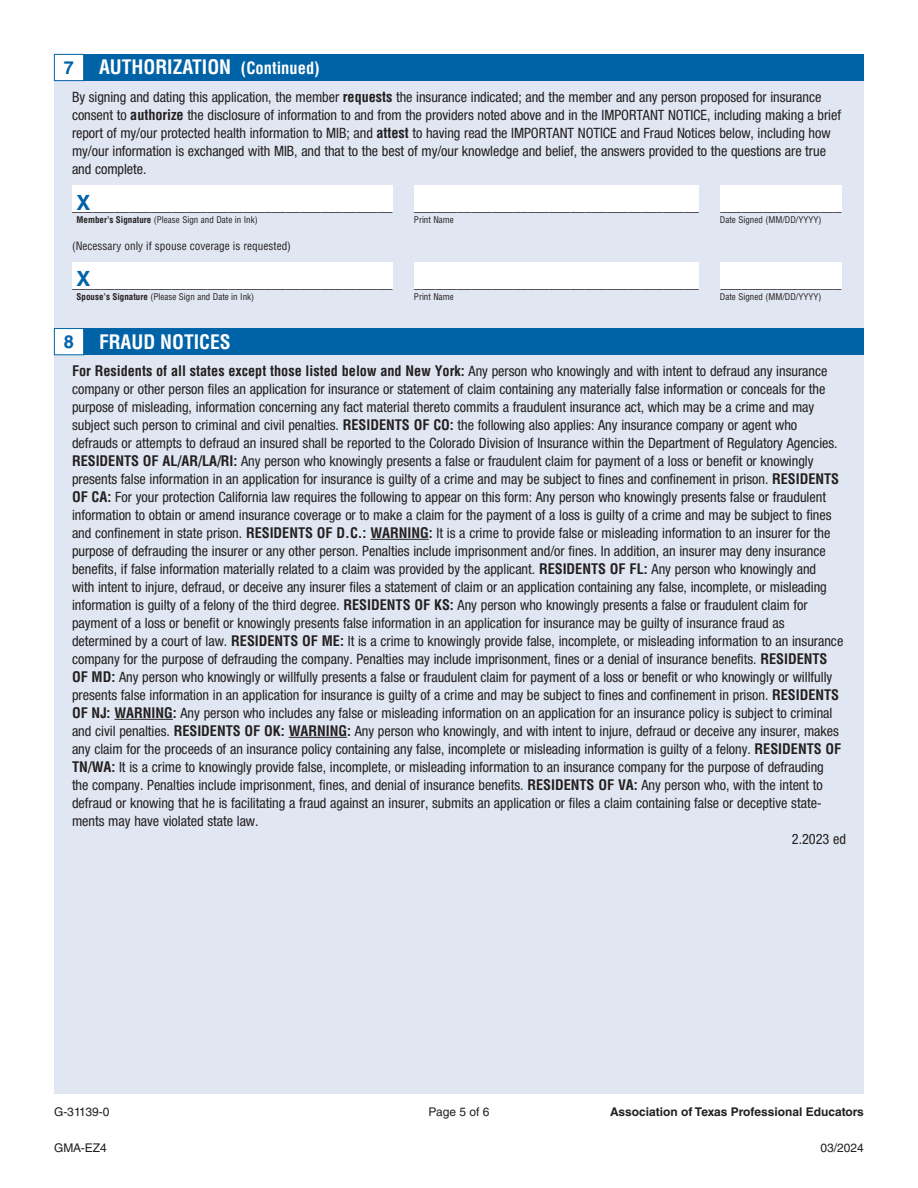
<style>
.page{position:relative;width:918px;height:1188px;background:#fff}
.page>*{position:absolute;margin:0;border:0;box-sizing:border-box;transform-origin:0 0}
.t1{font:700 21px "Helvetica LT Std";color:#0163a7}
.t2{font:700 condensed 19.5px "Helvetica LT Std";color:#fff}
.t3{font:700 18px "Helvetica LT Std";color:#0163a7}
.t4{font:condensed 14.25px/18px "Helvetica Neue LT Std";color:#231f20}
.t5{font:700 condensed 14.25px "Helvetica LT Std";color:#231f20}
.t6{font:700 12px "Helvetica LT Std";color:#231f20}
.t7{font:12px "Helvetica LT Std";color:#231f20}
.t8{font:condensed 11.25px "Helvetica LT Std";color:#231f20}
.t9{font:condensed 9px "Helvetica LT Std";color:#231f20}
.s1{font-size:16.5px}
.s2{font-family:"Helvetica LT Std";font-weight:700}
.s3{font-weight:700}
</style>
<div class="page">
<div style="left:54px;top:54px;width:810px;height:1040px;background:#e1e7f2"></div>
<div style="left:72px;top:185px;width:321px;height:27px;background:#fff"></div>
<div style="left:414px;top:185px;width:285px;height:27px;background:#fff"></div>
<div style="left:720px;top:185px;width:122px;height:27px;background:#fff"></div>
<div style="left:72px;top:262px;width:321px;height:27px;background:#fff"></div>
<div style="left:414px;top:262px;width:285px;height:27px;background:#fff"></div>
<div style="left:720px;top:262px;width:122px;height:27px;background:#fff"></div>
<div style="left:81px;top:54px;width:783px;height:27px;background:#0163a7"></div>
<div style="left:54px;top:54px;width:30px;height:27px;background:#fff"></div>
<div style="left:54px;top:54px;width:30px;height:27px;border:1px solid #0163a7"></div>
<div style="left:81px;top:328px;width:783px;height:27px;background:#0163a7"></div>
<div style="left:54px;top:329px;width:30px;height:26px;background:#fff"></div>
<div style="left:54px;top:328px;width:30px;height:27px;border:1px solid #0163a7"></div>
<hr style="left:370px;top:539px;width:59px;height:1px;background:#231f20">
<hr style="left:114px;top:719px;width:59px;height:1px;background:#231f20">
<hr style="left:289px;top:737px;width:58px;height:1px;background:#231f20">
<p class="t3" style="left:64px;top:57px;width:12px">7</p>
<p class="t2" style="left:99px;top:55px;width:222px">AUTHORIZATION <span class="s1">(Continued)</span></p>
<p class="t4" style="left:72px;top:88px;width:771px">By signing and dating this application, the member <span class="s2">requests</span> the insurance indicated; and the member and any person proposed for insurance consent to <span class="s2">authorize</span> the disclosure of information to and from the providers noted above and in the IMPORTANT NOTICE, including making a brief report of my/our protected health information to MIB; and <span class="s2">attest</span> to having read the IMPORTANT NOTICE and Fraud Notices below, including how my/our information is exchanged with MIB, and that to the best of my/our knowledge and belief, the answers provided to the questions are true and complete.</p>
<p class="t5" style="left:72px;top:197px;width:322px">_____________________________________________</p>
<p class="t1" style="left:76px;top:190px;width:16px">X</p>
<p class="t5" style="left:414px;top:197px;width:286px">________________________________________</p>
<p class="t5" style="left:720px;top:197px;width:123px">_________________</p>
<p class="t9" style="left:76px;top:214px;width:183px"><span class="s3">Member’s Signature</span> (Please Sign and Date in Ink)</p>
<p class="t9" style="left:414px;top:214px;width:41px">Print Name</p>
<p class="t9" style="left:720px;top:214px;width:103px">Date Signed (MM/DD/YYYY)</p>
<p class="t8" style="left:72px;top:239px;width:221px">(Necessary only if spouse coverage is requested)</p>
<p class="t5" style="left:72px;top:274px;width:322px">_____________________________________________</p>
<p class="t1" style="left:76px;top:266px;width:16px">X</p>
<p class="t5" style="left:414px;top:274px;width:286px">________________________________________</p>
<p class="t5" style="left:720px;top:274px;width:123px">_________________</p>
<p class="t9" style="left:76px;top:291px;width:179px"><span class="s3">Spouse’s Signature</span> (Please Sign and Date in Ink)</p>
<p class="t9" style="left:414px;top:291px;width:41px">Print Name</p>
<p class="t9" style="left:720px;top:291px;width:103px">Date Signed (MM/DD/YYYY)</p>
<p class="t3" style="left:64px;top:331px;width:12px">8</p>
<p class="t2" style="left:99px;top:329px;width:133px">FRAUD NOTICES</p>
<p class="t4" style="left:72px;top:362px;width:773px"><span class="s2">For Residents of all states except those listed below and New York:</span> Any person who knowingly and with intent to defraud any insurance company or other person files an application for insurance or statement of claim containing any materially false information or conceals for the purpose of misleading, information concerning any fact material thereto commits a fraudulent insurance act, which may be a crime and may subject such person to criminal and civil penalties. <span class="s2">RESIDENTS OF CO:</span> the following also applies: Any insurance company or agent who defrauds or attempts to defraud an insured shall be reported to the Colorado Division of Insurance within the Department of Regulatory Agencies.<br><span class="s2">RESIDENTS OF AL/AR/LA/RI:</span> Any person who knowingly presents a false or fraudulent claim for payment of a loss or benefit or knowingly presents false information in an application for insurance is guilty of a crime and may be subject to fines and confinement in prison. <span class="s2">RESIDENTS OF CA:</span> For your protection California law requires the following to appear on this form: Any person who knowingly presents false or fraudulent information to obtain or amend insurance coverage or to make a claim for the payment of a loss is guilty of a crime and may be subject to fines and confinement in state prison. <span class="s2">RESIDENTS OF D.C.: WARNING:</span> It is a crime to provide false or misleading information to an insurer for the purpose of defrauding the insurer or any other person. Penalties include imprisonment and/or fines. In addition, an insurer may deny insurance benefits, if false information materially related to a claim was provided by the applicant. <span class="s2">RESIDENTS OF FL:</span> Any person who knowingly and<br>with intent to injure, defraud, or deceive any insurer files a statement of claim or an application containing any false, incomplete, or misleading information is guilty of a felony of the third degree. <span class="s2">RESIDENTS OF KS:</span> Any person who knowingly presents a false or fraudulent claim for payment of a loss or benefit or knowingly presents false information in an application for insurance may be guilty of insurance fraud as determined by a court of law. <span class="s2">RESIDENTS OF ME:</span> It is a crime to knowingly provide false, incomplete, or misleading information to an insurance company for the purpose of defrauding the company. Penalties may include imprisonment, fines or a denial of insurance benefits. <span class="s2">RESIDENTS OF MD:</span> Any person who knowingly or willfully presents a false or fraudulent claim for payment of a loss or benefit or who knowingly or willfully presents false information in an application for insurance is guilty of a crime and may be subject to fines and confinement in prison. <span class="s2">RESIDENTS OF NJ: WARNING:</span> Any person who includes any false or misleading information on an application for an insurance policy is subject to criminal and civil penalties. <span class="s2">RESIDENTS OF OK: WARNING:</span> Any person who knowingly, and with intent to injure, defraud or deceive any insurer, makes any claim for the proceeds of an insurance policy containing any false, incomplete or misleading information is guilty of a felony. <span class="s2">RESIDENTS OF TN/WA:</span> It is a crime to knowingly provide false, incomplete, or misleading information to an insurance company for the purpose of defrauding the company. Penalties include imprisonment, fines, and denial of insurance benefits. <span class="s2">RESIDENTS OF VA:</span> Any person who, with the intent to defraud or knowing that he is facilitating a fraud against an insurer, submits an application or files a claim containing false or deceptive state&shy;ments may have violated state law.</p>
<p class="t4" style="left:792px;top:830px;width:56px">2.2023 ed</p>
<p class="t7" style="left:54px;top:1105px;width:57px">G-31139-0</p>
<p class="t7" style="left:429px;top:1105px;width:62px">Page 5 of 6</p>
<p class="t6" style="left:610px;top:1105px;width:255px">Association of Texas Professional Educators</p>
<p class="t7" style="left:54px;top:1141px;width:54px">GMA-EZ4</p>
<p class="t7" style="left:821px;top:1141px;width:45px">03/2024</p>
</div>
